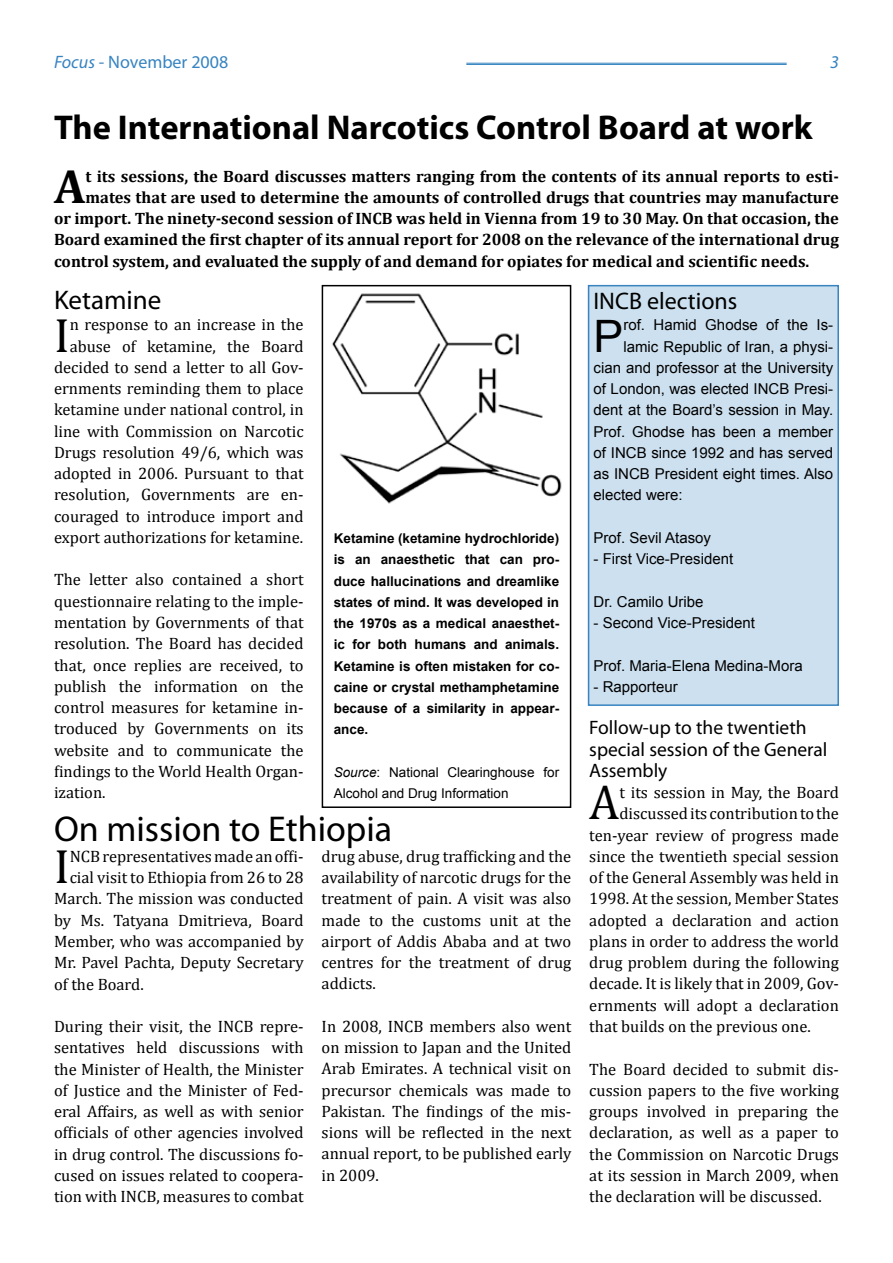
<style>
.page{position:relative;width:893px;height:1263px;background:#fff}
.page>*{position:absolute;margin:0;border:0;box-sizing:border-box;transform-origin:0 0}
.t1{font:48.45px "Cambria";color:#000}
.t2{font:700 48.45px "Cambria";color:#000}
.t3{font:44.7px "Arial";color:#000}
.t4{font:36px "Myriad Pro";color:#000}
.t5{font:700 34.5px "Myriad Pro";color:#000}
.t6{font:27px "Myriad Pro";color:#000}
.t7{font:24px "Myriad Pro";color:#000}
.t8{font:19.5px/21.3px "Myriad Pro";color:#000}
.t9{font:18px "Myriad Pro";color:#3784c1}
.t10{font:italic 18px "Myriad Pro";color:#3784c1}
.t11{font:16.5px/21.3px "Cambria";color:#000;text-align:justify}
.t12{font:700 16.5px "Cambria";color:#000}
.t13{font:15px "Arial";color:#000}
.t14{font:700 13.5px/21.3px "Arial";color:#000;text-align:justify}
.t15{font:13.5px/21.3px "Arial";color:#000}
.s1{font-style:italic}
</style>
<div class="page">
<hr style="left:466px;top:63px;width:321px;height:1px;background:#3784c1">
<hr style="left:466px;top:64px;width:321px;height:1px;background:#3784c1">
<img style="left:332px;top:293px;width:230px;height:211px">
<div style="left:322px;top:285px;width:249px;height:523px;border:2px solid #000"></div>
<div style="left:589px;top:286px;width:249px;height:419px;background:#cde0ef"></div>
<div style="left:588px;top:285px;width:251px;height:421px;border:2px solid #3784c1"></div>
<p class="t9" style="left:54px;top:50px;width:176px"><span class="s1">Focus</span> - November 2008</p>
<p class="t10" style="left:830px;top:50px;width:10px">3</p>
<h3 class="t5" style="left:54px;top:105px;width:760px">The International Narcotics Control Board at work</h3>
<h1 class="t2" style="left:54px;top:157px;width:33px">A</h1>
<p class="t12" style="left:86px;top:166px;width:755px">t its sessions, the Board discusses matters ranging from the contents of its annual reports to esti-</p>
<p class="t12" style="left:86px;top:187px;width:755px">mates that are used to determine the amounts of controlled drugs that countries may manufacture</p>
<p class="t12" style="left:54px;top:208px;width:786px">or import. The ninety-second session of INCB was held in Vienna from 19 to 30 May. On that occasion, the</p>
<p class="t12" style="left:54px;top:230px;width:786px">Board examined the first chapter of its annual report for 2008 on the relevance of the international drug</p>
<p class="t12" style="left:54px;top:251px;width:757px">control system, and evaluated the supply of and demand for opiates for medical and scientific needs.</p>
<h3 class="t6" style="left:54px;top:283px;width:109px">Ketamine</h3>
<p class="t11" style="left:54px;top:314px;width:251px;text-align:right">n response to an increase in the abuse of ketamine, the Board decided to send a letter to all Gov&shy;ernments reminding them to place ketamine under national control, in line with Commission on Narcotic Drugs resolution 49/6, which was adopted in 2006. Pursuant to that resolution, Governments are en&shy;couraged to introduce import and export authorizations for ketamine.</p>
<p class="t11" style="left:54px;top:569px;width:251px">The letter also contained a short questionnaire relating to the imple&shy;mentation by Governments of that resolution. The Board has decided that, once replies are received, to publish the information on the control measures for ketamine in&shy;troduced by Governments on its website and to communicate the findings to the World Health Organ&shy;ization.</p>
<h1 class="t1" style="left:54px;top:307px;width:17px">I</h1>
<p class="t14" style="left:334px;top:528px;width:227px">Ketamine (ketamine hydrochloride) is an anaesthetic that can pro&shy;duce hallucinations and dreamlike states of mind. It was developed in the 1970s as a medical anaesthet&shy;ic for both humans and animals.<br>Ketamine is often mistaken for co&shy;caine or crystal methamphetamine because of a similarity in appear&shy;ance.</p>
<p class="t15" style="left:334px;top:762px;width:227px"><span class="s1">Source</span>: National Clearinghouse for<br>Alcohol and Drug Information</p>
<h3 class="t4" style="left:54px;top:806px;width:340px">On mission to Ethiopia</h3>
<h1 class="t1" style="left:54px;top:838px;width:17px">I</h1>
<p class="t11" style="left:70px;top:846px;width:235px">NCB representatives made an offi-</p>
<p class="t11" style="left:70px;top:867px;width:235px">cial visit to Ethiopia from 26 to 28</p>
<p class="t11" style="left:54px;top:888px;width:251px">March. The mission was conducted</p>
<p class="t11" style="left:54px;top:909px;width:251px">by Ms. Tatyana Dmitrieva, Board</p>
<p class="t11" style="left:54px;top:931px;width:251px">Member, who was accompanied by</p>
<p class="t11" style="left:54px;top:952px;width:251px">Mr. Pavel Pachta, Deputy Secretary</p>
<p class="t11" style="left:54px;top:973px;width:91px">of the Board.</p>
<p class="t11" style="left:54px;top:1016px;width:251px">During their visit, the INCB repre&shy;sentatives held discussions with the Minister of Health, the Minister of Justice and the Minister of Fed&shy;eral Affairs, as well as with senior officials of other agencies involved in drug control. The discussions fo&shy;cused on issues related to coopera&shy;tion with INCB, measures to combat</p>
<p class="t11" style="left:322px;top:845px;width:251px">drug abuse, drug trafficking and the availability of narcotic drugs for the treatment of pain. A visit was also made to the customs unit at the airport of Addis Ababa and at two centres for the treatment of drug addicts.</p>
<p class="t11" style="left:322px;top:1015px;width:251px">In 2008, INCB members also went on mission to Japan and the United Arab Emirates. A technical visit on precursor chemicals was made to Pakistan. The findings of the mis&shy;sions will be reflected in the next annual report, to be published early in 2009.</p>
<h3 class="t7" style="left:594px;top:286px;width:145px">INCB elections</h3>
<h2 class="t3" style="left:594px;top:307px;width:31px">P</h2>
<p class="t13" style="left:623px;top:315px;width:211px">rof. Hamid Ghodse of the Is-</p>
<p class="t13" style="left:623px;top:337px;width:211px">lamic Republic of Iran, a physi-</p>
<p class="t13" style="left:594px;top:358px;width:241px">cian and professor at the University</p>
<p class="t13" style="left:594px;top:379px;width:241px">of London, was elected INCB Presi-</p>
<p class="t13" style="left:594px;top:400px;width:241px">dent at the Board’s session in May.</p>
<p class="t13" style="left:594px;top:422px;width:241px">Prof. Ghodse has been a member</p>
<p class="t13" style="left:594px;top:443px;width:241px">of INCB since 1992 and has served</p>
<p class="t13" style="left:594px;top:464px;width:241px">as INCB President eight times. Also</p>
<p class="t13" style="left:594px;top:485px;width:91px">elected were:</p>
<p class="t13" style="left:594px;top:528px;width:119px">Prof. Sevil Atasoy</p>
<p class="t13" style="left:594px;top:549px;width:141px">- First Vice-President</p>
<p class="t13" style="left:594px;top:592px;width:112px">Dr. Camilo Uribe</p>
<p class="t13" style="left:594px;top:613px;width:163px">- Second Vice-President</p>
<p class="t13" style="left:594px;top:655px;width:211px">Prof. Maria-Elena Medina-Mora</p>
<p class="t13" style="left:594px;top:677px;width:86px">- Rapporteur</p>
<p class="t8" style="left:589px;top:717px;width:240px">Follow-up to the twentieth special session of the General<br>Assembly</p>
<h1 class="t1" style="left:589px;top:774px;width:32px">A</h1>
<p class="t11" style="left:619px;top:782px;width:221px">t its session in May, the Board</p>
<p class="t11" style="left:619px;top:803px;width:221px">discussed its contribution to the</p>
<p class="t11" style="left:589px;top:824px;width:251px">ten-year review of progress made</p>
<p class="t11" style="left:589px;top:846px;width:251px">since the twentieth special session</p>
<p class="t11" style="left:589px;top:867px;width:251px">of the General Assembly was held in</p>
<p class="t11" style="left:589px;top:888px;width:251px">1998. At the session, Member States</p>
<p class="t11" style="left:589px;top:909px;width:251px">adopted a declaration and action</p>
<p class="t11" style="left:589px;top:931px;width:251px">plans in order to address the world</p>
<p class="t11" style="left:589px;top:952px;width:251px">drug problem during the following</p>
<p class="t11" style="left:589px;top:973px;width:251px">decade. It is likely that in 2009, Gov-</p>
<p class="t11" style="left:589px;top:994px;width:251px">ernments will adopt a declaration</p>
<p class="t11" style="left:589px;top:1016px;width:223px">that builds on the previous one.</p>
<p class="t11" style="left:589px;top:1058px;width:251px">The Board decided to submit dis&shy;cussion papers to the five working groups involved in preparing the declaration, as well as a paper to the Commission on Narcotic Drugs at its session in March 2009, when the declaration will be discussed.</p>
</div>
